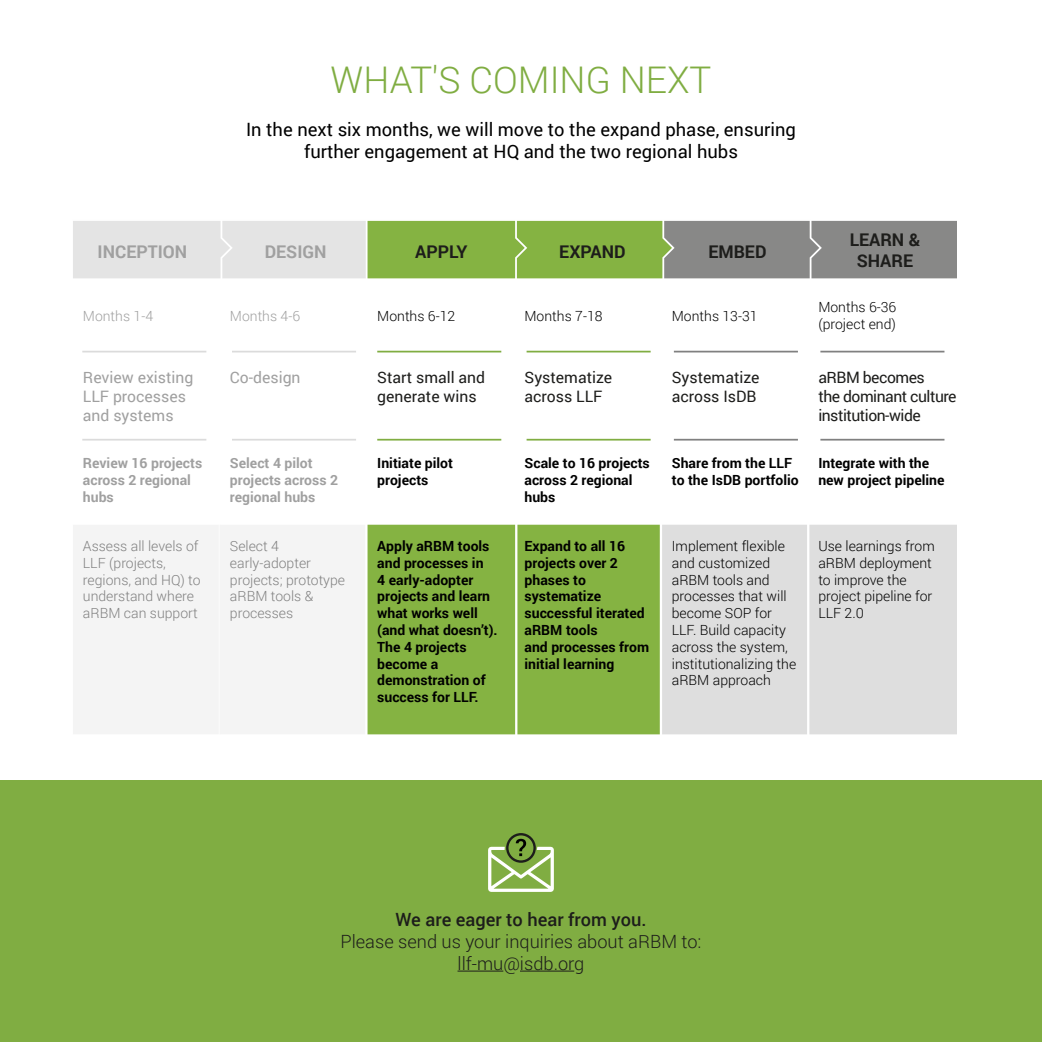
<style>
.page{position:relative;width:1042px;height:1042px;background:#fff}
.page>*{position:absolute;margin:0;border:0;box-sizing:border-box;transform-origin:0 0}
.t1{font:300 36.75px "Roboto";color:#80ad42}
.t2{font:18.38px/22.1px "Roboto";color:#000;text-align:center}
.t3{font:300 18.2px/21.9px "Roboto";color:#1d1d1b;text-align:center}
.t4{font:500 18.2px "Roboto";color:#1d1d1b}
.t5{font:700 17.5px/21px "Roboto";color:#1d1d1b;text-align:center}
.t6{font:700 17.5px "Roboto";color:#a0a0a0}
.t7{font:15.75px/18.9px "Roboto";color:#1d1d1b}
.t8{font:15.75px/18.9px "Roboto";color:#a0a0a0}
.t9{font:15.75px/18.9px "Roboto";letter-spacing:-.03em;color:#1d1d1b}
.t10{font:700 14px/16.8px "Roboto";color:#000}
.t11{font:300 14px/16.8px "Roboto";color:#000}
.t12{font:300 14px/16.8px "Roboto";color:#808080}
.t13{font:700 14px/16.8px "Roboto";color:#a0a0a0}
.t14{font:300 14px "Roboto";color:#a0a0a0}
</style>
<div class="page">
<div style="left:0;top:780px;width:1042px;height:262px;background:#80ad42"></div>
<hr style="left:457px;top:970px;width:46px;height:1px;background:#1d1d1b">
<hr style="left:520px;top:970px;width:54px;height:1px;background:#1d1d1b">
<div style="left:506px;top:833px;width:30px;height:30px;border:2px solid #1d1d1b;border-radius:50%"></div>
<svg style="left:488px;top:839px;width:66px;height:53px"></svg>
<hr style="left:526px;top:351px;width:124px;height:1px;background:#80ad42">
<hr style="left:674px;top:351px;width:124px;height:1px;background:#808080">
<hr style="left:820px;top:351px;width:124px;height:1px;background:#808080">
<hr style="left:232px;top:351px;width:124px;height:1px;background:#dbdbdb">
<hr style="left:82px;top:351px;width:124px;height:1px;background:#dbdbdb">
<svg style="left:73px;top:524px;width:884px;height:211px"></svg>
<svg style="left:73px;top:220px;width:884px;height:59px;background:#a9b893"></svg>
<hr style="left:377px;top:351px;width:124px;height:1px;background:#80ad42">
<hr style="left:377px;top:439px;width:124px;height:1px;background:#80ad42">
<hr style="left:526px;top:439px;width:124px;height:1px;background:#80ad42">
<hr style="left:674px;top:439px;width:124px;height:1px;background:#808080">
<hr style="left:820px;top:439px;width:124px;height:1px;background:#808080">
<hr style="left:232px;top:439px;width:124px;height:1px;background:#dbdbdb">
<hr style="left:82px;top:439px;width:124px;height:1px;background:#dbdbdb">
<h1 class="t1" style="left:331px;top:55px;width:382px">WHAT'S COMING NEXT</h1>
<h2 class="t2" style="left:246px;top:118px;width:551px">In the next six months, we will move to the expand phase, ensuring further engagement at HQ and the two regional hubs</h2>
<p class="t6" style="left:98px;top:239px;width:91px">INCEPTION</p>
<p class="t6" style="left:265px;top:239px;width:63px">DESIGN</p>
<p class="t5" style="left:559px;top:240px;width:68px">EXPAND</p>
<p class="t5" style="left:708px;top:240px;width:60px">EMBED</p>
<p class="t5" style="left:415px;top:240px;width:54px">APPLY</p>
<p class="t5" style="left:849px;top:228px;width:72px">LEARN &amp;<br>SHARE</p>
<p class="t14" style="left:83px;top:306px;width:72px">Months 1-4</p>
<p class="t14" style="left:230px;top:306px;width:72px">Months 4-6</p>
<p class="t11" style="left:524px;top:307px;width:79px">Months 7-18</p>
<p class="t11" style="left:672px;top:307px;width:87px">Months 13-31</p>
<p class="t11" style="left:818px;top:298px;width:79px">Months 6-36 (project end)</p>
<p class="t8" style="left:83px;top:367px;width:112px">Review existing<br>LLF processes and systems</p>
<p class="t8" style="left:230px;top:367px;width:72px">Co-design</p>
<p class="t7" style="left:524px;top:367px;width:89px">Systematize across LLF</p>
<p class="t7" style="left:672px;top:367px;width:89px">Systematize across IsDB</p>
<p class="t9" style="left:818px;top:367px;width:140px">aRBM becomes<br>the dominant culture institution-wide</p>
<p class="t11" style="left:377px;top:307px;width:79px">Months 6-12</p>
<p class="t7" style="left:377px;top:367px;width:109px">Start small and generate wins</p>
<p class="t13" style="left:83px;top:454px;width:121px">Review 16 projects across 2 regional hubs</p>
<p class="t13" style="left:230px;top:454px;width:110px">Select 4 pilot projects across 2 regional hubs</p>
<p class="t10" style="left:524px;top:454px;width:127px">Scale to 16 projects across 2 regional hubs</p>
<p class="t10" style="left:672px;top:454px;width:128px">Share from the LLF to the IsDB portfolio</p>
<p class="t10" style="left:818px;top:454px;width:128px">Integrate with the new project pipeline</p>
<p class="t10" style="left:377px;top:454px;width:77px">Initiate pilot projects</p>
<p class="t12" style="left:83px;top:537px;width:119px">Assess all levels of<br>LLF (projects, regions, and HQ) to understand where aRBM can support</p>
<p class="t12" style="left:230px;top:537px;width:117px">Select 4 early-adopter projects; prototype aRBM tools &amp; processes</p>
<p class="t10" style="left:524px;top:537px;width:126px">Expand to all 16 projects over 2 phases to systematize successful iterated aRBM tools<br>and processes from initial learning</p>
<p class="t11" style="left:672px;top:537px;width:126px">Implement flexible and customized aRBM tools and processes that will become SOP for<br>LLF. Build capacity across the system, institutionalizing the aRBM approach</p>
<p class="t11" style="left:818px;top:537px;width:118px">Use learnings from aRBM deployment to improve the project pipeline for<br>LLF 2.0</p>
<p class="t10" style="left:377px;top:537px;width:122px">Apply aRBM tools and processes in<br>4 early-adopter projects and learn what works well (and what doesn’t).<br>The 4 projects become a demonstration of success for LLF.</p>
<h3 class="t4" style="left:395px;top:906px;width:253px">We are eager to hear from you.</h3>
<h3 class="t3" style="left:340px;top:930px;width:362px">Please send us your inquiries about aRBM to: llf-mu@isdb.org</h3>
</div>
